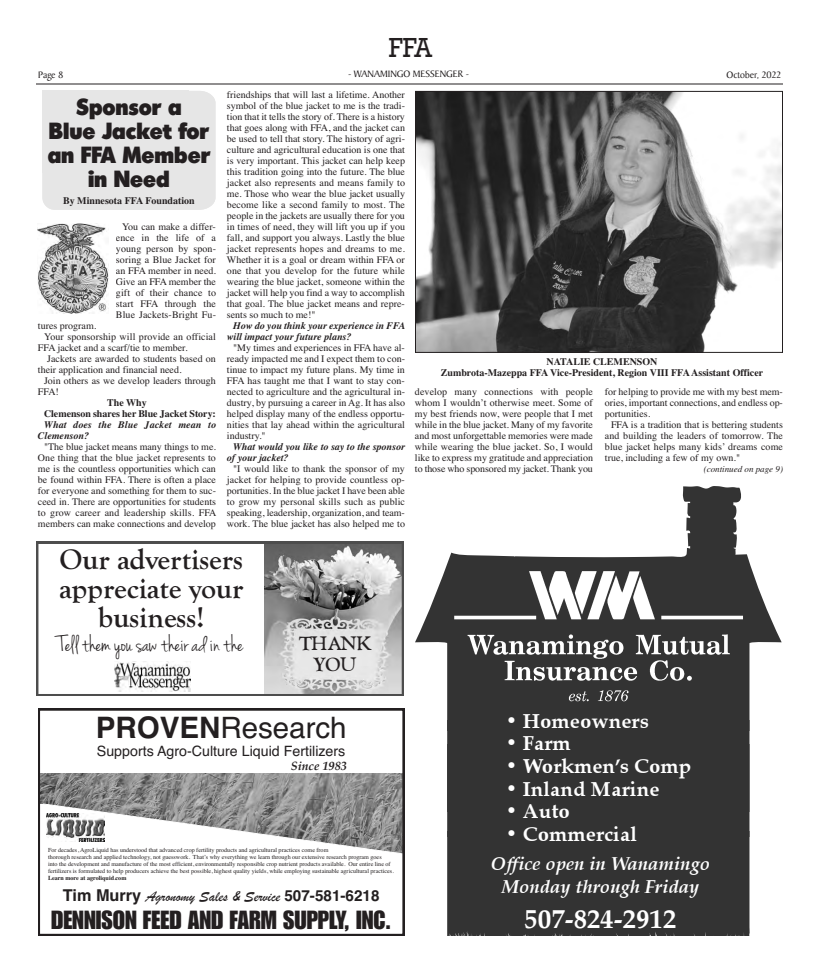
<style>
.page{position:relative;width:819px;height:972px;background:#fff}
.page>*{position:absolute;margin:0;border:0;box-sizing:border-box;transform-origin:0 0}
.t1{font:29.5px/29px "Goudy Old Style T Bold+T42+YFVXCT";color:#231f20;text-align:center}
.t2{font:29.5px "Helvetica+PKLRGB";color:#231f20}
.t3{font:28px "Rockwell";color:#231f20;scale:.9 1}
.t4{font:26.8px "Palatino Bold+T42+YWCOXI";color:#fff}
.t5{font:25.4px "Short Haul S Si+DXXWYL";color:#231f20}
.t6{font:23.5px "Jenna Sue+T42+ITFVLO";color:#231f20}
.t7{font:22.5px/24px "Admisi Display S Si";color:#231f20;text-align:center}
.t8{font:20.6px "Palatino Bold+T42+YWCOXI";color:#fff}
.t9{font:20px/21px "Goudy Old Style T Bold+T42+YFVXCT";color:#231f20;text-align:center}
.t10{font:18.6px/22.7px "Palatino Bold Italic+T42+OXAOBP";color:#fff;text-align:center}
.t11{font:15.3px "Brush Script MT+JJMCSB";color:#231f20}
.t12{font:14.2px "Helvetica+PKLRGB";color:#231f20}
.t13{font:12.2px "Palatino Bold Italic+LOPZEY";color:#231f20}
.t14{font:10px/11px "Times";color:#231f20;text-align:justify}
.t15{font:700 10px/11px "Times";color:#231f20}
.t16{font:italic 700 10px/11px "Times";color:#231f20}
.t17{font:10px "Baker Signet";color:#231f20}
.t18{font:italic 9px "Times";color:#231f20}
.t19{font:6.1px/7.1px "Times Roman+ZSYCPS";color:#231f20}
.t20{font:6.1px "Times Bold+IYCWCW";color:#231f20}
.s1{font-family:"Helvetica Bold+MXBUSG"}
.s2{font-family:"Helvetica Bold+MXBUSG";font-size:16.3px}
</style>
<div class="page">
<hr style="left:36px;top:84px;width:747px;height:1px;background:#231f20">
<svg style="left:38px;top:709px;width:366px;height:227px"></svg>
<img style="left:47px;top:813px;width:58px;height:28px">
<div style="left:36px;top:538px;width:368px;height:158px;background:linear-gradient(to right,#fff,#fff)"></div>
<svg style="left:36px;top:542px;width:368px;height:154px"></svg>
<img style="left:115px;top:661px;width:75px;height:30px">
<svg style="left:415px;top:486px;width:367px;height:234px"></svg>
<svg style="left:501px;top:547px;width:23px;height:10px"></svg>
<svg style="left:530px;top:547px;width:25px;height:8px"></svg>
<div style="left:447px;top:836px;width:303px;height:100px;background:#333"></div>
<div style="left:447px;top:811px;width:303px;height:25px;background:#333"></div>
<div style="left:447px;top:720px;width:303px;height:91px;background:#333"></div>
<img style="left:454px;top:567px;width:289px;height:135px">
<div style="left:42px;top:91px;width:173px;height:119px;background:#e6e6e6"></div>
<img style="left:37px;top:224px;width:72px;height:90px">
<img style="left:417px;top:93px;width:364px;height:258px">
<div style="left:415px;top:91px;width:368px;height:262px;border:1px solid #231f20"></div>
<h2 class="t3" style="left:389px;top:31px;width:49px">FFA</h2>
<p class="t17" style="left:38px;top:71px;width:27px">Page 8</p>
<p class="t17" style="left:348px;top:70px;width:122px">- WANAMINGO MESSENGER -</p>
<p class="t17" style="left:727px;top:71px;width:56px">October, 2022</p>
<h3 class="t7" style="left:48px;top:97px;width:164px">Sponsor a<br>Blue Jacket for an FFA Member in Need</h3>
<p class="t15" style="left:63px;top:195px;width:133px">By Minnesota FFA Foundation</p>
<p class="t14" style="left:116px;top:221px;width:102px;text-align:center">You can make a differ&shy;ence in the life of a young person by spon&shy;soring a Blue Jacket for an FFA member in need.<br>Give an FFA member the gift of their chance to start FFA through the<br>Blue Jackets-Bright Fu-</p>
<p class="t14" style="left:38px;top:320px;width:60px">tures program.</p>
<p class="t14" style="left:44px;top:331px;width:173px">Your sponsorship will provide an official</p>
<p class="t14" style="left:38px;top:342px;width:151px">FFA jacket and a scarf/tie to member.</p>
<p class="t14" style="left:47px;top:353px;width:170px">Jackets are awarded to students based on</p>
<p class="t14" style="left:38px;top:364px;width:145px">their application and financial need.</p>
<p class="t14" style="left:44px;top:375px;width:173px">Join others as we develop leaders through</p>
<p class="t14" style="left:38px;top:386px;width:22px">FFA!</p>
<p class="t15" style="left:44px;top:397px;width:173px;text-indent:63px">The Why<br>Clemenson shares her Blue Jacket Story:</p>
<p class="t16" style="left:38px;top:419px;width:180px;text-indent:6px">What does the Blue Jacket mean to<br>Clemenson?</p>
<p class="t14" style="left:38px;top:441px;width:180px;text-align:center">"The blue jacket means many things to me.<br>One thing that the blue jacket represents to me is the countless opportunities which can be found within FFA. There is often a place for everyone and something for them to suc&shy;ceed in. There are opportunities for students to grow career and leadership skills. FFA members can make connections and develop</p>
<p class="t14" style="left:227px;top:89px;width:180px">friendships that will last a lifetime. Another symbol of the blue jacket to me is the tradi&shy;tion that it tells the story of. There is a history that goes along with FFA, and the jacket can be used to tell that story. The history of agri&shy;culture and agricultural education is one that is very important. This jacket can help keep this tradition going into the future. The blue jacket also represents and means family to me. Those who wear the blue jacket usually become like a second family to most. The people in the jackets are usually there for you in times of need, they will lift you up if you fall, and support you always. Lastly the blue jacket represents hopes and dreams to me.<br>Whether it is a goal or dream within FFA or one that you develop for the future while wearing the blue jacket, someone within the jacket will help you find a way to accomplish that goal. The blue jacket means and repre&shy;sents so much to me!"</p>
<p class="t16" style="left:227px;top:320px;width:180px;text-indent:6px">How do you think your experience in FFA will impact your future plans?</p>
<p class="t14" style="left:227px;top:342px;width:180px;text-indent:6px">"My times and experiences in FFA have al&shy;ready impacted me and I expect them to con&shy;tinue to impact my future plans. My time in FFA has taught me that I want to stay con&shy;nected to agriculture and the agricultural in&shy;dustry, by pursuing a career in Ag. It has also helped display many of the endless opportu&shy;nities that lay ahead within the agricultural industry."</p>
<p class="t16" style="left:227px;top:441px;width:179px;text-indent:6px">What would you like to say to the sponsor of your jacket?</p>
<p class="t14" style="left:227px;top:463px;width:180px;text-indent:6px">"I would like to thank the sponsor of my jacket for helping to provide countless op&shy;portunities. In the blue jacket I have been able to grow my personal skills such as public speaking, leadership, organization, and team&shy;work. The blue jacket has also helped me to</p>
<h1 class="t1" style="left:59px;top:546px;width:186px">Our advertisers appreciate your business!</h1>
<h3 class="t6" style="left:59px;top:631px;width:186px">Tell them you saw their ad in the</h3>
<h3 class="t9" style="left:299px;top:634px;width:74px">THANK<br>YOU</h3>
<p class="t15" style="left:441px;top:356px;width:324px;text-align:center">NATALIE CLEMENSON<br>Zumbrota-Mazeppa FFA Vice-President, Region VIII FFA Assistant Officer</p>
<p class="t14" style="left:415px;top:386px;width:180px">develop many connections with people whom I wouldn’t otherwise meet. Some of my best friends now, were people that I met while in the blue jacket. Many of my favorite and most unforgettable memories were made while wearing the blue jacket. So, I would like to express my gratitude and appreciation to those who sponsored my jacket. Thank you</p>
<p class="t14" style="left:605px;top:386px;width:179px">for helping to provide me with my best mem&shy;ories, important connections, and endless op&shy;portunities.</p>
<p class="t14" style="left:605px;top:419px;width:180px;text-indent:6px">FFA is a tradition that is bettering students and building the leaders of tomorrow. The blue jacket helps many kids’ dreams come true, including a few of my own."</p>
<p class="t18" style="left:704px;top:463px;width:81px">(continued on page 9)</p>
<h1 class="t2" style="left:96px;top:710px;width:252px"><span class="s1">PROVEN</span>Research</h1>
<h3 class="t12" style="left:97px;top:743px;width:250px">Supports Agro-Culture Liquid Fertilizers</h3>
<p class="t13" style="left:291px;top:759px;width:57px">Since 1983</p>
<p class="t19" style="left:48px;top:846px;width:347px">For decades, AgroLiquid has understood that advanced crop fertility products and agricultural practi ces come from<br>thorough research and applied technology, not guesswork. That’s why everything we learn through our extensive research program goes<br>into the development and manufacture of the most efficient, environmentally responsible crop nutrien t products available. Our entire line of fertilizers is formulated to help producers achieve the best possible, highest quality yields, while employing sustainable agricultural practices.</p>
<p class="t20" style="left:48px;top:874px;width:80px">Learn more at agroliquid.com</p>
<h3 class="t11" style="left:63px;top:886px;width:318px"><span class="s2">Tim Murry</span> Agronomy Sales &amp; Service <span class="s1">507-581-6218</span></h3>
<h3 class="t5" style="left:51px;top:910px;width:342px">DENNISON FEED AND FARM SUPPLY, INC.</h3>
<h3 class="t8" style="left:505px;top:703px;width:145px">• Homeowners</h3>
<h3 class="t8" style="left:505px;top:726px;width:67px">• Farm</h3>
<h3 class="t8" style="left:505px;top:748px;width:188px">• Workmen’s Comp</h3>
<h3 class="t8" style="left:505px;top:771px;width:156px">• Inland Marine</h3>
<h3 class="t8" style="left:505px;top:794px;width:66px">• Auto</h3>
<h3 class="t8" style="left:505px;top:816px;width:134px">• Commercial</h3>
<h3 class="t10" style="left:491px;top:853px;width:221px">Office open in Wanamingo<br>Monday through Friday</h3>
<h3 class="t4" style="left:525px;top:896px;width:153px">507-824-2912</h3>
</div>
